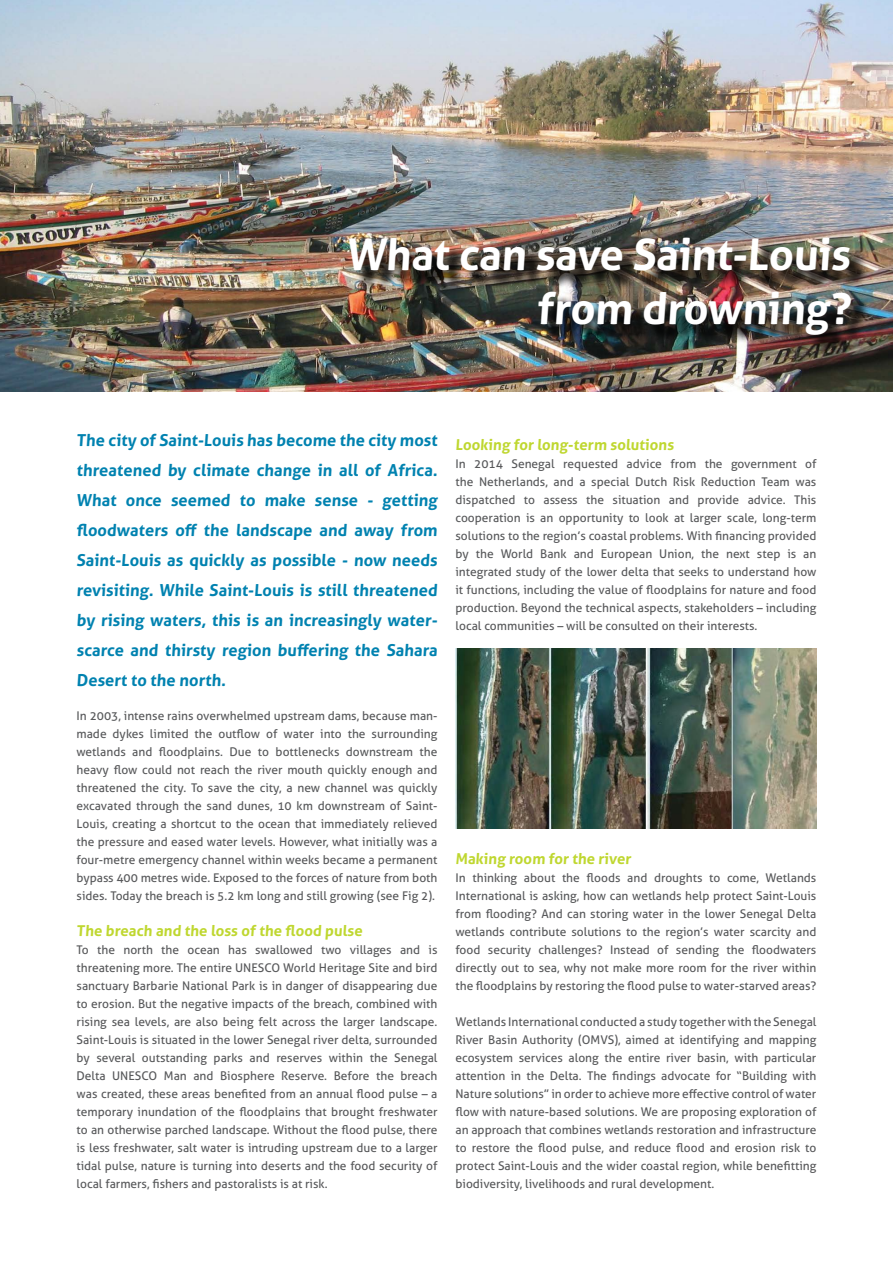
<style>
.page{position:relative;width:893px;height:1263px;background:#fff}
.page>*{position:absolute;margin:0;border:0;box-sizing:border-box;transform-origin:0 0}
.t1{font:700 43.5px/54px "Aller";color:#fff;text-align:right}
.t2{font:700 16.5px/30px "Aller";color:#0082b0;text-align:justify}
.t3{font:700 15px "Aller";color:#bfd730}
.t4{font:12px/18px "Aller";color:#58595b;text-align:justify}
</style>
<div class="page">
<img style="left:0;top:0;width:893px;height:391px">
<div style="left:352px;top:240px;width:517px;height:114px;background:#000;opacity:.75"></div>
<img style="left:455px;top:648px;width:361px;height:180px">
<h1 class="t1" style="left:346px;top:227px;width:510px">What can save Saint-Louis from drowning?</h1>
<p class="t2" style="left:77px;top:425px;width:364px">The city of Saint-Louis has become the city most threatened by climate change in all of Africa.<br>What once seemed to make sense - getting floodwaters off the landscape and away from Saint-Louis as quickly as possible - now needs revisiting. While Saint-Louis is still threatened by rising waters, this is an increasingly water&shy;scarce and thirsty region buffering the Sahara Desert to the north.</p>
<p class="t4" style="left:77px;top:707px;width:362px">In 2003, intense rains overwhelmed upstream dams, because man&shy;made dykes limited the outflow of water into the surrounding wetlands and floodplains. Due to bottlenecks downstream the heavy flow could not reach the river mouth quickly enough and threatened the city. To save the city, a new channel was quickly excavated through the sand dunes, 10 km downstream of Saint-Louis, creating a shortcut to the ocean that immediately relieved the pressure and eased water levels. However, what initially was a four-metre emergency channel within weeks became a permanent bypass 400 metres wide. Exposed to the forces of nature from both sides. Today the breach is 5.2 km long and still growing (see Fig 2).</p>
<p class="t3" style="left:77px;top:921px;width:289px">The breach and the loss of the flood pulse</p>
<p class="t4" style="left:77px;top:941px;width:362px">To the north the ocean has swallowed two villages and is threatening more. The entire UNESCO World Heritage Site and bird sanctuary Barbarie National Park is in danger of disappearing due to erosion. But the negative impacts of the breach, combined with rising sea levels, are also being felt across the larger landscape.<br>Saint-Louis is situated in the lower Senegal river delta, surrounded by several outstanding parks and reserves within the Senegal Delta UNESCO Man and Biosphere Reserve. Before the breach was created, these areas benefited from an annual flood pulse – a temporary inundation of the floodplains that brought freshwater to an otherwise parched landscape. Without the flood pulse, there is less freshwater, salt water is intruding upstream due to a larger tidal pulse, nature is turning into deserts and the food security of local farmers, fishers and pastoralists is at risk.</p>
<p class="t3" style="left:455px;top:435px;width:221px">Looking for long-term solutions</p>
<p class="t4" style="left:455px;top:455px;width:362px">In 2014 Senegal requested advice from the government of the Netherlands, and a special Dutch Risk Reduction Team was dispatched to assess the situation and provide advice. This cooperation is an opportunity to look at larger scale, long-term solutions to the region’s coastal problems. With financing provided by the World Bank and European Union, the next step is an integrated study of the lower delta that seeks to understand how it functions, including the value of floodplains for nature and food production. Beyond the technical aspects, stakeholders – including local communities – will be consulted on their interests.</p>
<p class="t3" style="left:455px;top:849px;width:179px">Making room for the river</p>
<p class="t4" style="left:455px;top:869px;width:362px">In thinking about the floods and droughts to come, Wetlands International is asking, how can wetlands help protect Saint-Louis from flooding? And can storing water in the lower Senegal Delta wetlands contribute solutions to the region’s water scarcity and food security challenges? Instead of sending the floodwaters directly out to sea, why not make more room for the river within the floodplains by restoring the flood pulse to water-starved areas?</p>
<p class="t4" style="left:455px;top:1013px;width:362px">Wetlands International conducted a study together with the Senegal River Basin Authority (OMVS), aimed at identifying and mapping ecosystem services along the entire river basin, with particular attention in the Delta. The findings advocate for “Building with Nature solutions” in order to achieve more effective control of water flow with nature-based solutions. We are proposing exploration of an approach that combines wetlands restoration and infrastructure to restore the flood pulse, and reduce flood and erosion risk to protect Saint-Louis and the wider coastal region, while benefitting biodiversity, livelihoods and rural development.</p>
</div>
